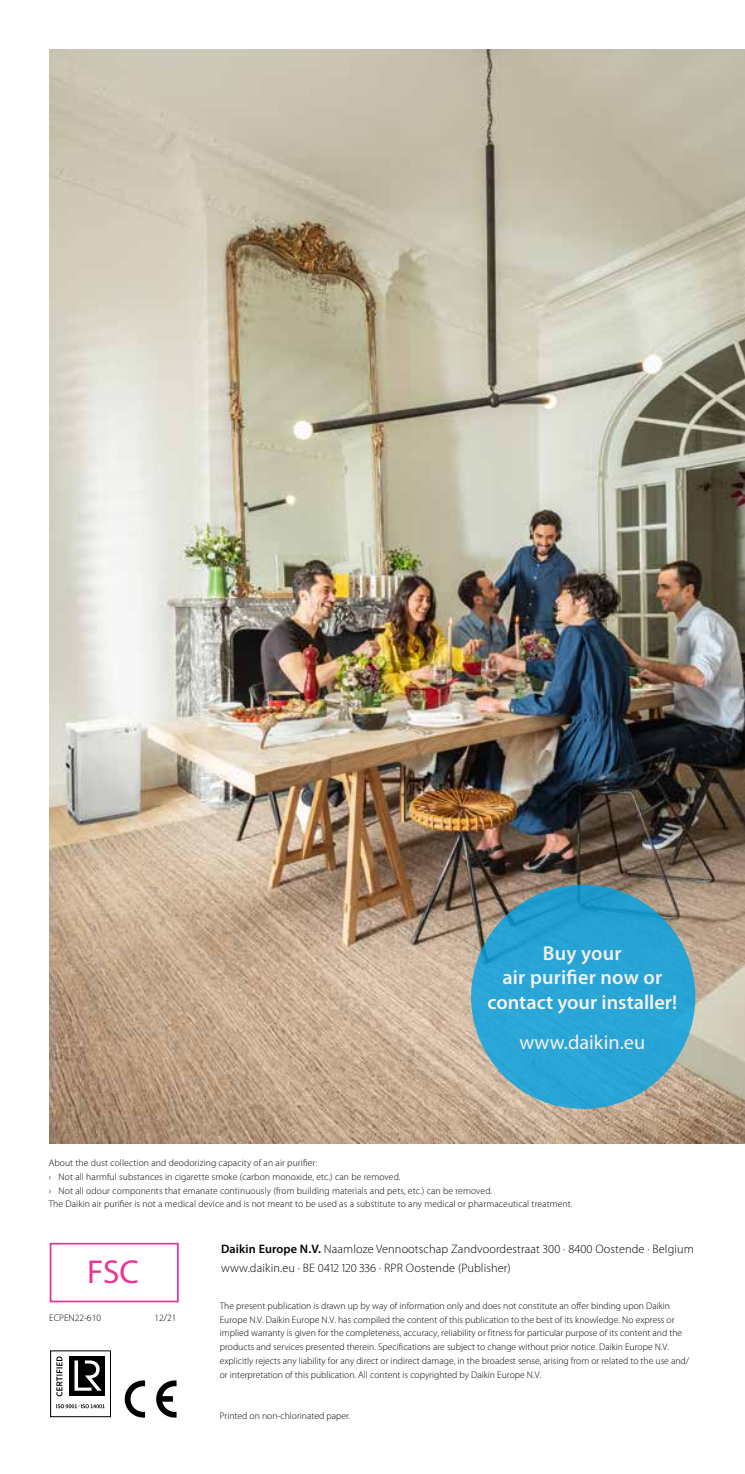
<style>
.page{position:relative;width:745px;height:1474px;background:#fff}
.page>*{position:absolute;margin:0;border:0;box-sizing:border-box;transform-origin:0 0}
.t1{font:33.25px "Myriad Pro";color:#ed3393}
.t2{font:600 20.12px/24.3px "Myriad Pro";color:#fff;text-align:center}
.t3{font:20.12px "Myriad Pro";color:#fff}
.t4{font:300 12.25px/19.2px "Myriad Pro";letter-spacing:.01em;color:#000}
.t5{font:300 9.62px/13.8px "Myriad Pro";color:#000}
.s1{font-weight:600}
</style>
<div class="page">
<svg style="left:124px;top:1380px;width:21px;height:38px"></svg>
<svg style="left:156px;top:1380px;width:20px;height:38px"></svg>
<div style="left:50px;top:1242px;width:129px;height:60px;border:2px solid #ed3393"></div>
<div style="left:50px;top:1350px;width:61px;height:67px;border:1px solid #000"></div>
<div style="left:69px;top:1356px;width:36px;height:39px;background:#000"></div>
<svg style="left:74px;top:1360px;width:27px;height:30px"></svg>
<svg style="left:56px;top:1356px;width:6px;height:40px"></svg>
<svg style="left:56px;top:1404px;width:49px;height:4px"></svg>
<img style="left:50px;top:50px;width:694px;height:1093px">
<div style="left:471px;top:884px;width:223px;height:224px;background:#28a4d5;border-radius:50%"></div>
<h2 class="t2" style="left:487px;top:941px;width:191px">Buy your<br>air purifier now or contact your installer!</h2>
<h2 class="t3" style="left:519px;top:1029px;width:127px">www.daikin.eu</h2>
<p class="t5" style="left:49px;top:1155px;width:525px">About the dust collection and deodorizing capacity of an air purifier:<br>› Not all harmful substances in cigarette smoke (carbon monoxide, etc.) can be removed.<br>› Not all odour components that emanate continuously (from building materials and pets, etc.) can be removed.<br>The Daikin air purifier is not a medical device and is not meant to be used as a substitute to any medical or pharmaceutical treatment.</p>
<h1 class="t1" style="left:87px;top:1250px;width:53px">FSC</h1>
<p class="t5" style="left:49px;top:1311px;width:53px">ECPEN22-610</p>
<p class="t5" style="left:154px;top:1311px;width:24px">12/21</p>
<p class="t4" style="left:221px;top:1239px;width:474px"><span class="s1">Daikin Europe N.V.</span> Naamloze Vennootschap Zandvoordestraat 300 · 8400 Oostende · Belgium www.daikin.eu · BE 0412 120 336 · RPR Oostende (Publisher)</p>
<p class="t5" style="left:220px;top:1298px;width:470px">The present publication is drawn up by way of information only and does not constitute an offer binding upon Daikin Europe N.V. Daikin Europe N.V. has compiled the content of this publication to the best of its knowledge. No express or implied warranty is given for the completeness, accuracy, reliability or fitness for particular purpose of its content and the products and services presented therein. Specifications are subject to change without prior notice. Daikin Europe N.V. explicitly rejects any liability for any direct or indirect damage, in the broadest sense, arising from or related to the use and/ or interpretation of this publication. All content is copyrighted by Daikin Europe N.V.</p>
<p class="t5" style="left:220px;top:1409px;width:132px">Printed on non-chlorinated paper.</p>
</div>
